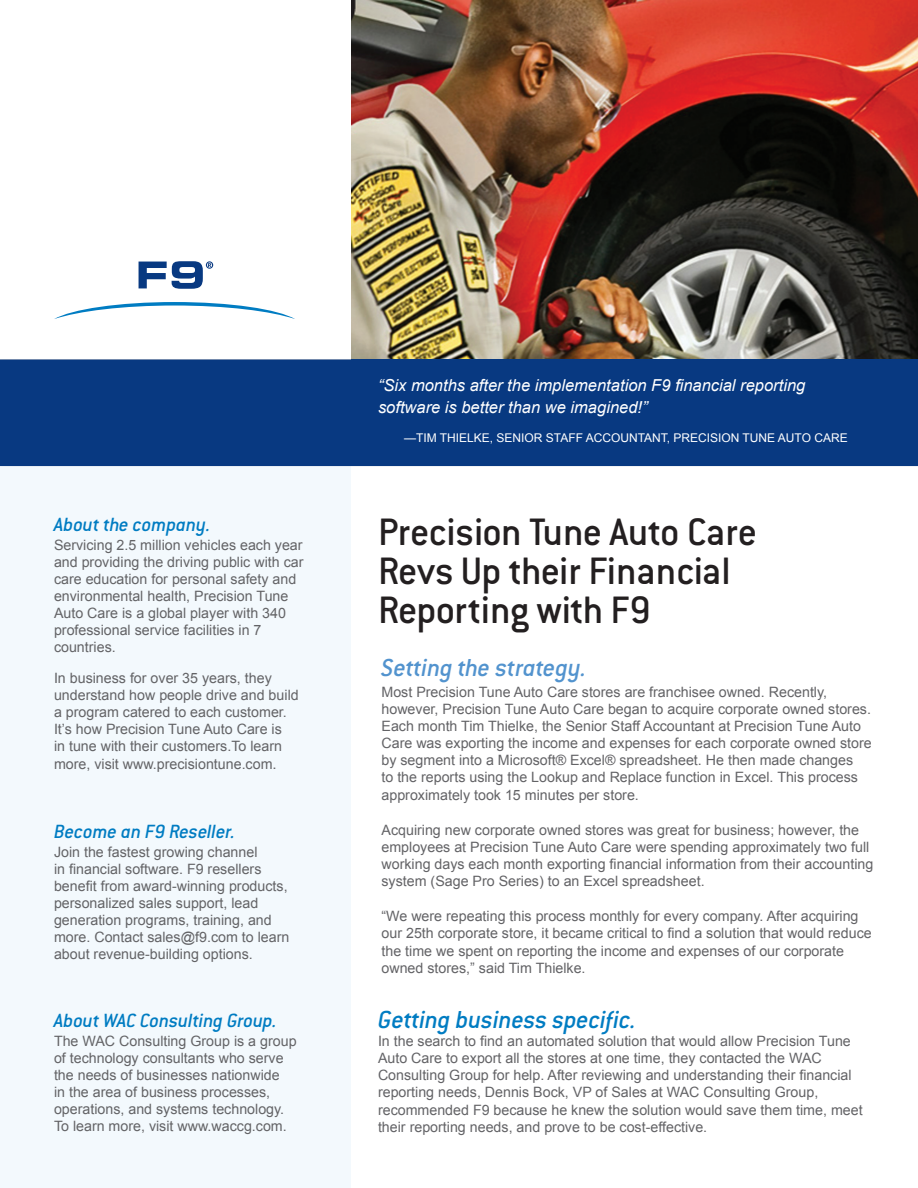
<style>
.page{position:relative;width:918px;height:1188px;background:#fff}
.page>*{position:absolute;margin:0;border:0;box-sizing:border-box;transform-origin:0 0}
.t1{font:500 42px/39px "Conduit ITC Std";letter-spacing:-.015em;color:#231f20}
.t2{font:italic 500 27px "Conduit ITC Std";letter-spacing:-.01em;color:#007cc2}
.t3{font:italic 500 27px "Conduit ITC Std";letter-spacing:-.01em;color:#5293ce}
.t4{font:italic 500 21px "Conduit ITC Std";letter-spacing:-.01em;color:#007cc2}
.t5{font:italic 16.5px/21.6px "Arial";color:#fff}
.t6{font:14.25px/17.1px "Arial";color:#636366}
.t7{font:12px "Arial";color:#fff}
.s1{font-size:15px}
</style>
<div class="page">
<div style="left:0;top:466px;width:351px;height:722px;background:#f3f9fd"></div>
<img style="left:351px;top:0;width:567px;height:360px">
<svg style="left:139px;top:261px;width:74px;height:28px"></svg>
<svg style="left:54px;top:302px;width:241px;height:17px"></svg>
<div style="left:0;top:360px;width:918px;height:106px;background:#083981"></div>
<hr style="left:351px;top:360px;width:567px;height:4px;background:#083981">
<div style="left:352px;top:382px;width:511px;height:73px;background:#083981"></div>
<h3 class="t4" style="left:54px;top:512px;width:158px">About the company.</h3>
<p class="t6" style="left:54px;top:536px;width:251px">Servicing 2.5 million vehicles each year and providing the driving public with car care education for personal safety and environmental health, Precision Tune Auto Care is a global player with 340 professional service facilities in 7 countries.</p>
<p class="t6" style="left:54px;top:670px;width:246px">In business for over 35 years, they understand how people drive and build a program catered to each customer.<br>It’s how Precision Tune Auto Care is<br>in tune with their customers.To learn more, visit www.precisiontune.com<span class="s1">.</span></p>
<h3 class="t4" style="left:54px;top:819px;width:183px">Become an F9 Reseller.</h3>
<p class="t6" style="left:54px;top:843px;width:237px">Join the fastest growing channel<br>in financial software. F9 resellers benefit from award-winning products, personalized sales support, lead generation programs, training, and more. Contact sales@f9.com to learn about revenue-building options.</p>
<h3 class="t4" style="left:54px;top:1008px;width:225px">About WAC Consulting Group.</h3>
<p class="t6" style="left:54px;top:1032px;width:244px">The WAC Consulting Group is a group of technology consultants who serve the needs of businesses nationwide<br>in the area of business processes, operations, and systems technology.<br>To learn more, visit www.waccg.com.</p>
<p class="t5" style="left:378px;top:375px;width:429px">“Six months after the implementation F9 financial reporting software is better than we imagined!”</p>
<p class="t7" style="left:404px;top:430px;width:445px">—TIM THIELKE, SENIOR STAFF ACCOUNTANT, PRECISION TUNE AUTO CARE</p>
<h1 class="t1" style="left:378px;top:511px;width:381px">Precision Tune Auto Care<br>Revs Up their Financial<br>Reporting with F9</h1>
<h2 class="t3" style="left:382px;top:651px;width:207px">Setting the strategy.</h2>
<p class="t6" style="left:382px;top:684px;width:492px">Most Precision Tune Auto Care stores are franchisee owned. Recently, however, Precision Tune Auto Care began to acquire corporate owned stores.<br>Each month Tim Thielke, the Senior Staff Accountant at Precision Tune Auto Care was exporting the income and expenses for each corporate owned store by segment into a Microsoft® Excel® spreadsheet. He then made changes<br>to the reports using the Lookup and Replace function in Excel. This process approximately took 15 minutes per store.</p>
<p class="t6" style="left:382px;top:821px;width:493px">Acquiring new corporate owned stores was great for business; however, the employees at Precision Tune Auto Care were spending approximately two full working days each month exporting financial information from their accounting system (Sage Pro Series) to an Excel spreadsheet.</p>
<p class="t6" style="left:382px;top:908px;width:492px">“We were repeating this process monthly for every company. After acquiring our 25th corporate store, it became critical to find a solution that would reduce the time we spent on reporting the income and expenses of our corporate owned stores,” said Tim Thielke.</p>
<h2 class="t2" style="left:378px;top:1003px;width:260px">Getting business specific.</h2>
<p class="t6" style="left:378px;top:1033px;width:486px">In the search to find an automated solution that would allow Precision Tune Auto Care to export all the stores at one time, they contacted the WAC Consulting Group for help. After reviewing and understanding their financial reporting needs, Dennis Bock, VP of Sales at WAC Consulting Group, recommended F9 because he knew the solution would save them time, meet their reporting needs, and prove to be cost-effective.</p>
</div>
